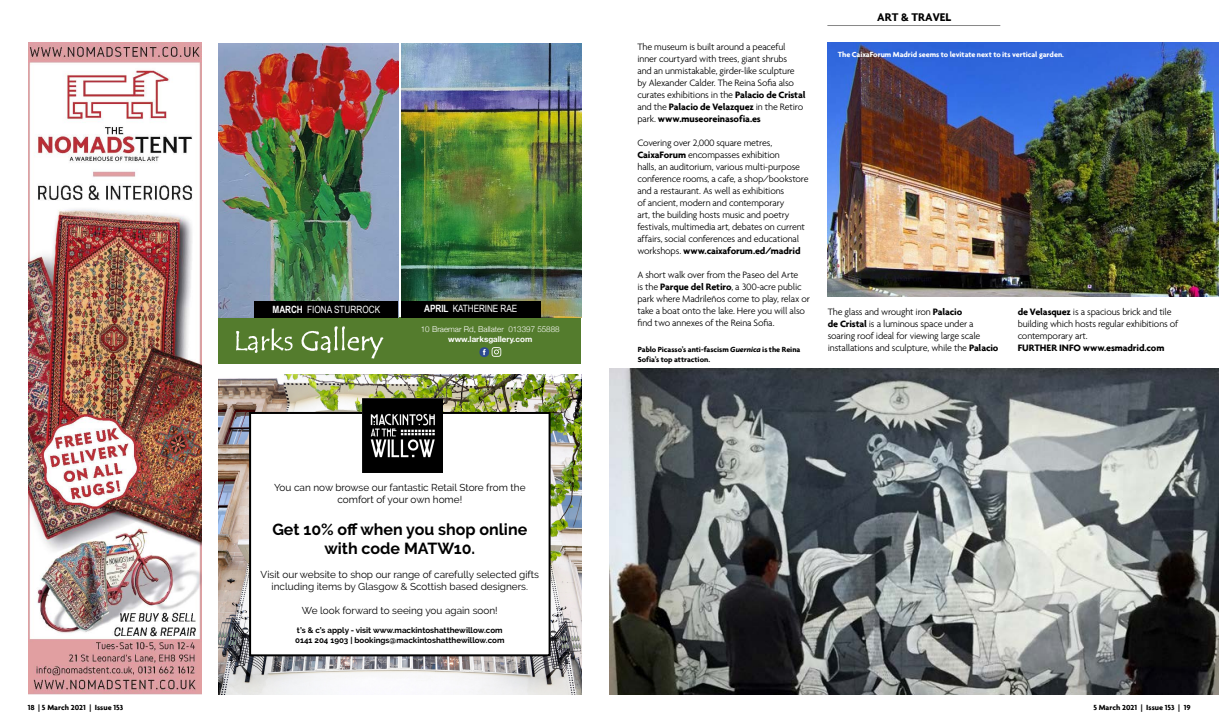
<style>
.page{position:relative;width:1219px;height:723px;background:#fff}
.page>*{position:absolute;margin:0;border:0;box-sizing:border-box;transform-origin:0 0}
.t1{font:700 16px/19.2px "Raleway";color:#000;text-align:center}
.t2{font:700 12px "Agenda";color:#000}
.t3{font:300 10px/12px "Agenda";letter-spacing:-.02em;color:#000}
.t4{font:10px/12px "Raleway";color:#000;text-align:center}
.t5{font:10px "Arial Narrow";color:#fff}
.t6{font:700 10px "Agenda";letter-spacing:-.01em;color:#000}
.t7{font:700 8px "Agenda";color:#000}
.t8{font:700 8px/9.6px "Raleway";color:#000}
.t9{font:700 8px "Agenda";letter-spacing:-.005em;color:#fff}
.t10{font:300 8px "Helvetica Neue";color:#fff}
.t11{font:700 8px "Helvetica Neue";color:#fff}
.s1{font-weight:700}
.s2{font-style:italic}
</style>
<div class="page">
<img style="left:828px;top:43px;width:391px;height:253px">
<hr style="left:827px;top:25px;width:173px;height:1px;background:#878787">
<img style="left:609px;top:369px;width:610px;height:325px">
<img style="left:28px;top:42px;width:173px;height:652px">
<div style="left:218px;top:317px;width:363px;height:47px;background:#547c2d"></div>
<svg style="left:479px;top:347px;width:22px;height:10px"></svg>
<img style="left:401px;top:43px;width:180px;height:274px">
<div style="left:401px;top:301px;width:139px;height:16px;background:#000"></div>
<img style="left:218px;top:43px;width:180px;height:274px">
<div style="left:254px;top:301px;width:144px;height:16px;background:#000"></div>
<img style="left:236px;top:326px;width:148px;height:33px">
<img style="left:218px;top:374px;width:363px;height:320px">
<div style="left:250px;top:413px;width:300px;height:242px;background:#fff"></div>
<div style="left:249px;top:412px;width:302px;height:244px;border:2px solid #000"></div>
<img style="left:363px;top:398px;width:80px;height:74px">
<p class="t5" style="left:273px;top:302px;width:109px"><span class="s1">MARCH</span> FIONA STURROCK</p>
<p class="t5" style="left:424px;top:301px;width:94px"><span class="s1">APRIL</span> KATHERINE RAE</p>
<p class="t10" style="left:421px;top:323px;width:140px">10 Braemar Rd, Ballater 013397 55888</p>
<p class="t11" style="left:448px;top:333px;width:86px">www.larksgallery.com</p>
<p class="t4" style="left:274px;top:482px;width:253px">You can now browse our fantastic Retail Store from the comfort of your own home!</p>
<h1 class="t1" style="left:272px;top:519px;width:256px">Get 10% off when you shop online with code MATW10.</h1>
<p class="t4" style="left:261px;top:568px;width:280px">Visit our website to shop our range of carefully selected gifts including items by Glasgow &amp; Scottish based designers.</p>
<p class="t4" style="left:302px;top:604px;width:197px">We look forward to seeing you again soon!</p>
<p class="t8" style="left:295px;top:625px;width:211px">t’s &amp; c’s apply - visit www.mackintoshatthewillow.com<br>0141 204 1903 | bookings@mackintoshatthewillow.com</p>
<p class="t2" style="left:877px;top:10px;width:75px">ART &amp; TRAVEL</p>
<p class="t3" style="left:637px;top:41px;width:170px">The museum is built around a peaceful inner courtyard with trees, giant shrubs<br>and an unmistakable, girder-like sculpture by Alexander Calder. The Reina Sofia also curates exhibitions in the <span class="s1">Palacio de Cristal </span>and the <span class="s1">Palacio de Velazquez</span> in the Retiro park. <span class="s1">www.museoreinasofia.es</span></p>
<p class="t3" style="left:637px;top:137px;width:173px">Covering over 2,000 square metres, <span class="s1">CaixaForum</span> encompasses exhibition<br>halls, an auditorium, various multi-purpose conference rooms, a cafe, a shop/bookstore and a restaurant. As well as exhibitions<br>of ancient, modern and contemporary<br>art, the building hosts music and poetry festivals, multimedia art, debates on current affairs, social conferences and educational workshops. <span class="s1">www.caixaforum.ed/madrid</span></p>
<p class="t3" style="left:637px;top:269px;width:174px">A short walk over from the Paseo del Arte<br>is the <span class="s1">Parque del Retiro</span>, a 300-acre public park where Madrileños come to play, relax or take a boat onto the lake. Here you will also find two annexes of the Reina Sofia.</p>
<p class="t9" style="left:838px;top:50px;width:228px">The CaixaForum Madrid seems to levitate next to its vertical garden.</p>
<p class="t3" style="left:828px;top:305px;width:172px">The glass and wrought iron <span class="s1">Palacio<br>de Cristal</span> is a luminous space under a soaring roof ideal for viewing large scale installations and sculpture, while the <span class="s1">Palacio</span></p>
<p class="t3" style="left:1018px;top:305px;width:162px"><span class="s1">de Velasquez</span> is a spacious brick and tile building which hosts regular exhibitions of contemporary art.</p>
<p class="t7" style="left:638px;top:344px;width:164px">Pablo Picasso’s anti-fascism <span class="s2">Guernica</span> is the Reina</p>
<p class="t6" style="left:1018px;top:341px;width:148px">FURTHER INFO www.esmadrid.com</p>
<p class="t7" style="left:638px;top:354px;width:74px">Sofia’s top attraction.</p>
<p class="t7" style="left:28px;top:703px;width:97px">18 | 5 March 2021 | Issue 153</p>
<p class="t7" style="left:1093px;top:702px;width:99px">5 March 2021 | Issue 153 | 19</p>
</div>
